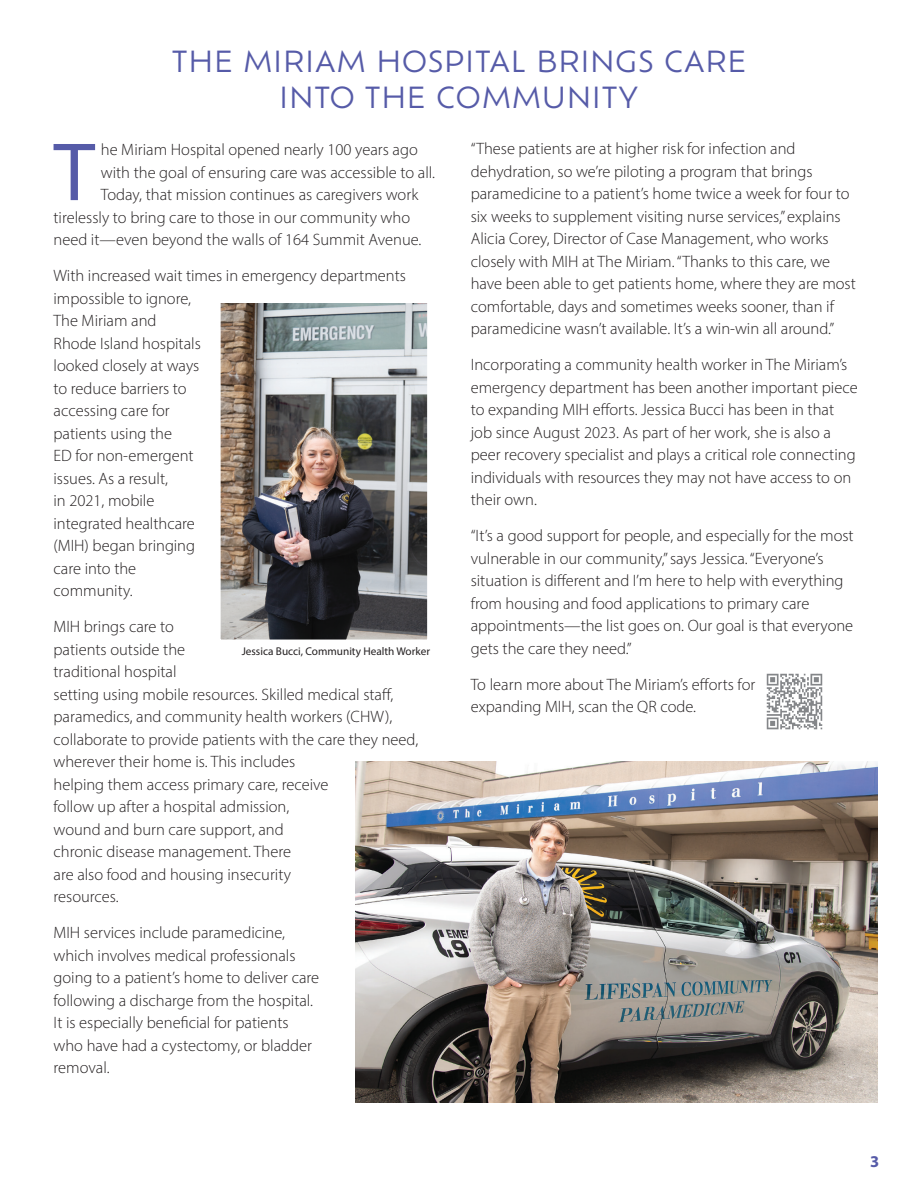
<style>
.page{position:relative;width:918px;height:1188px;background:#fff}
.page>*{position:absolute;margin:0;border:0;box-sizing:border-box;transform-origin:0 0}
.text__no_stratching{font:83.25px "Myriad Pro";color:#565ba8}
.Heading{font:28.5px/36px "Ofelia Text";letter-spacing:.02em;color:#565ba8;text-align:center}
.text__no_stratching-2{font:300 16.5px/22.5px "Myriad Pro";color:#231f20}
.t1{font:700 16.5px "Myriad Pro";color:#565ba8}
.caption1{font:11.25px "Myriad Pro";color:#231f20}
</style>
<div class="page">
<img style="left:766px;top:673px;width:57px;height:57px">
<img style="left:356px;top:762px;width:522px;height:341px">
<img style="left:221px;top:303px;width:206px;height:336px">
<div style="left:216px;top:294px;width:216px;height:350px;border:4px solid #fff"></div>
<p class="Heading" style="left:171px;top:41px;width:577px">THE MIRIAM HOSPITAL BRINGS CARE<br>INTO THE COMMUNITY</p>
<p class="text__no_stratching-2" style="left:471px;top:137px;width:387px">“These patients are at higher risk for infection and dehydration, so we’re piloting a program that brings paramedicine to a patient’s home twice a week for four to six weeks to supplement visiting nurse services,” explains Alicia Corey, Director of Case Management, who works closely with MIH at The Miriam. “Thanks to this care, we have been able to get patients home, where they are most comfortable, days and sometimes weeks sooner, than if paramedicine wasn’t available. It’s a win-win all around.”</p>
<p class="text__no_stratching-2" style="left:471px;top:353px;width:389px">Incorporating a community health worker in The Miriam’s emergency department has been another important piece to expanding MIH efforts. Jessica Bucci has been in that job since August 2023. As part of her work, she is also a peer recovery specialist and plays a critical role connecting individuals with resources they may not have access to on their own.</p>
<p class="text__no_stratching-2" style="left:471px;top:524px;width:384px">“It’s a good support for people, and especially for the most vulnerable in our community,” says Jessica. “Everyone’s situation is different and I’m here to help with everything from housing and food applications to primary care appointments—the list goes on. Our goal is that everyone gets the care they need.”</p>
<p class="text__no_stratching-2" style="left:471px;top:673px;width:286px">To learn more about The Miriam’s efforts for expanding MIH, scan the QR code.</p>
<p class="text__no_stratching" style="left:54px;top:121px;width:43px">T</p>
<p class="text__no_stratching-2" style="left:101px;top:138px;width:318px">he Miriam Hospital opened nearly 100 years ago</p>
<p class="text__no_stratching-2" style="left:101px;top:161px;width:336px">with the goal of ensuring care was accessible to all.</p>
<p class="text__no_stratching-2" style="left:101px;top:183px;width:319px">Today, that mission continues as caregivers work</p>
<p class="text__no_stratching-2" style="left:54px;top:206px;width:358px">tirelessly to bring care to those in our community who</p>
<p class="text__no_stratching-2" style="left:54px;top:228px;width:369px">need it—even beyond the walls of 164 Summit Avenue.</p>
<p class="text__no_stratching-2" style="left:54px;top:264px;width:354px">With increased wait times in emergency departments impossible to ignore,<br>The Miriam and<br>Rhode Island hospitals<br>looked closely at ways<br>to reduce barriers to<br>accessing care for<br>patients using the<br>ED for non-emergent<br>issues. As a result,<br>in 2021, mobile<br>integrated healthcare<br>(MIH) began bringing<br>care into the<br>community.</p>
<p class="text__no_stratching-2" style="left:54px;top:615px;width:366px">MIH brings care to<br>patients outside the<br>traditional hospital<br>setting using mobile resources. Skilled medical staff, paramedics, and community health workers (CHW), collaborate to provide patients with the care they need, wherever their home is. This includes<br>helping them access primary care, receive<br>follow up after a hospital admission,<br>wound and burn care support, and<br>chronic disease management. There<br>are also food and housing insecurity<br>resources.</p>
<p class="text__no_stratching-2" style="left:54px;top:921px;width:267px">MIH services include paramedicine, which involves medical professionals going to a patient’s home to deliver care following a discharge from the hospital.<br>It is especially beneficial for patients who have had a cystectomy, or bladder removal.</p>
<p class="caption1" style="left:242px;top:645px;width:190px">Jessica Bucci, Community Health Worker</p>
<p class="t1" style="left:870px;top:1150px;width:11px">3</p>
</div>
